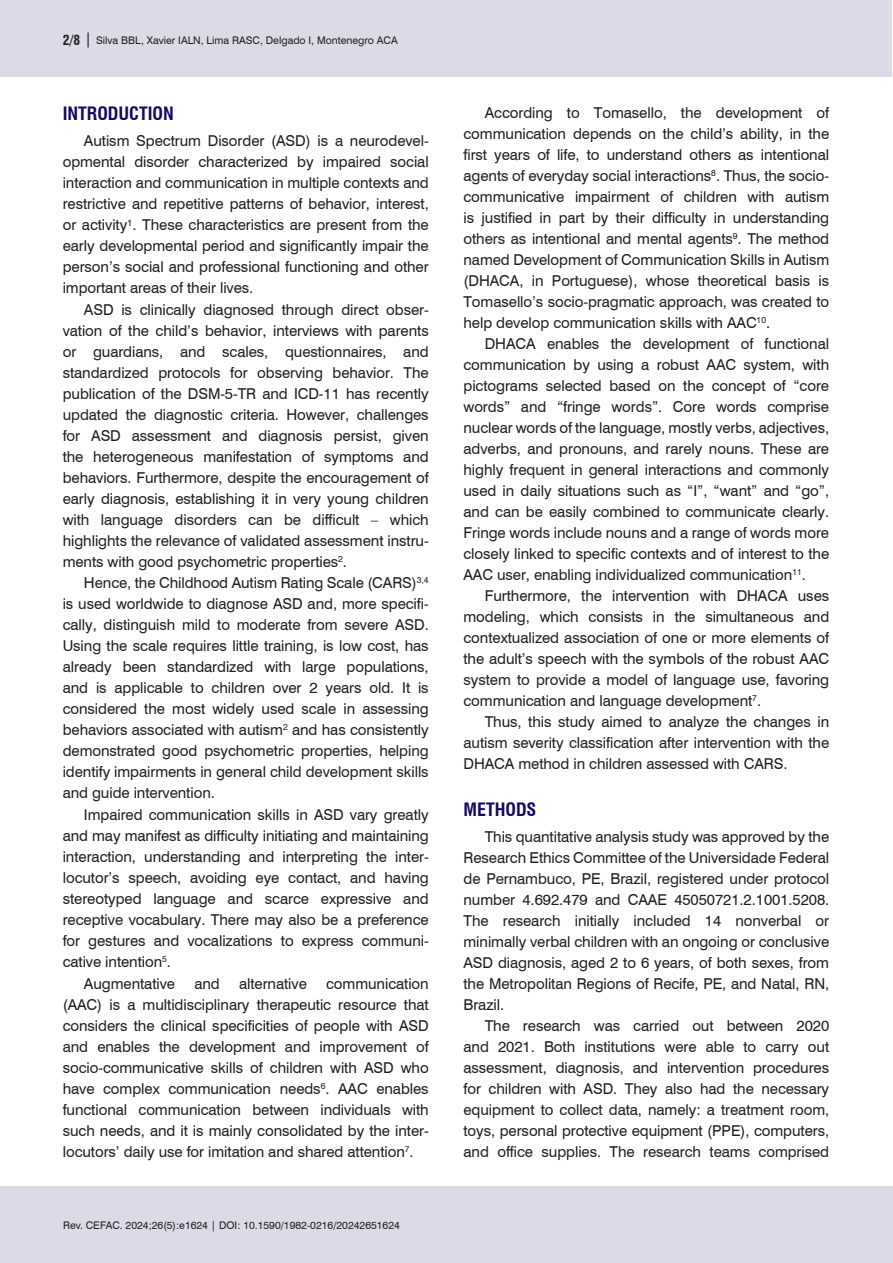
<style>
.page{position:relative;width:893px;height:1263px;background:#fff}
.page>*{position:absolute;margin:0;border:0;box-sizing:border-box;transform-origin:0 0}
.Nivel_1{font:700 condensed 18px "Swiss 721 BT";color:#18085f}
.Corpo_do_texto_INGLES{font:15px/21px "Swiss 721 BT";letter-spacing:-.005em;color:#231f20;text-align:justify}
.t1{font:10.5px "Swiss 721 BT";color:#231f20}
.s1{font-weight:700;font-stretch:condensed;font-size:13.5px}
.s2{font-size:15px}
</style>
<div class="page">
<div style="left:0;top:1186px;width:892px;height:77px;background:#dcdae7"></div>
<div style="left:0;top:0;width:892px;height:77px;background:#dcdae7"></div>
<p class="t1" style="left:63px;top:33px;width:337px"><span class="s1">2/8</span> <span class="s2">|</span> Silva BBL, Xavier IALN, Lima RASC, Delgado I, Montenegro ACA</p>
<p class="Nivel_1" style="left:63px;top:103px;width:113px">INTRODUCTION</p>
<p class="Corpo_do_texto_INGLES" style="left:63px;top:129px;width:368px;text-indent:21px">Autism Spectrum Disorder (ASD) is a neurodevel&shy;opmental disorder characterized by impaired social interaction and communication in multiple contexts and restrictive and repetitive patterns of behavior, interest, or activity¹. These characteristics are present from the early developmental period and significantly impair the person’s social and professional functioning and other important areas of their lives.</p>
<p class="Corpo_do_texto_INGLES" style="left:63px;top:298px;width:368px;text-indent:21px">ASD is clinically diagnosed through direct obser&shy;vation of the child’s behavior, interviews with parents or guardians, and scales, questionnaires, and standardized protocols for observing behavior. The publication of the DSM-5-TR and ICD-11 has recently updated the diagnostic criteria. However, challenges for ASD assessment and diagnosis persist, given the heterogeneous manifestation of symptoms and behaviors. Furthermore, despite the encouragement of early diagnosis, establishing it in very young children with language disorders can be difficult – which highlights the relevance of validated assessment instru&shy;ments with good psychometric properties<sup>2</sup>.</p>
<p class="Corpo_do_texto_INGLES" style="left:63px;top:572px;width:368px;text-indent:21px">Hence, the Childhood Autism Rating Scale (CARS)<sup>3,4 </sup>is used worldwide to diagnose ASD and, more specifi&shy;cally, distinguish mild to moderate from severe ASD.<br>Using the scale requires little training, is low cost, has already been standardized with large populations, and is applicable to children over 2 years old. It is considered the most widely used scale in assessing behaviors associated with autism<sup>2</sup> and has consistently demonstrated good psychometric properties, helping identify impairments in general child development skills and guide intervention.</p>
<p class="Corpo_do_texto_INGLES" style="left:63px;top:803px;width:368px;text-indent:21px">Impaired communication skills in ASD vary greatly and may manifest as difficulty initiating and maintaining interaction, understanding and interpreting the inter&shy;locutor’s speech, avoiding eye contact, and having stereotyped language and scarce expressive and receptive vocabulary. There may also be a preference for gestures and vocalizations to express communi&shy;cative intention<sup>5</sup>.</p>
<p class="Corpo_do_texto_INGLES" style="left:84px;top:972px;width:93px">Augmentative</p>
<p class="Corpo_do_texto_INGLES" style="left:194px;top:972px;width:27px">and</p>
<p class="Corpo_do_texto_INGLES" style="left:239px;top:972px;width:69px">alternative</p>
<p class="Corpo_do_texto_INGLES" style="left:63px;top:972px;width:368px;text-indent:263px">communication (AAC) is a multidisciplinary therapeutic resource that considers the clinical specificities of people with ASD and enables the development and improvement of socio-communicative skills of children with ASD who have complex communication needs<sup>6</sup>. AAC enables functional communication between individuals with such needs, and it is mainly consolidated by the inter&shy;locutors’ daily use for imitation and shared attention<sup>7</sup>.</p>
<p class="t1" style="left:63px;top:1218px;width:338px">Rev. CEFAC. 2024;26(5):e1624 | DOI: 10.1590/1982-0216/20242651624</p>
<p class="Corpo_do_texto_INGLES" style="left:463px;top:101px;width:367px;text-indent:21px">According to Tomasello, the development of communication depends on the child’s ability, in the first years of life, to understand others as intentional agents of everyday social interactions<sup>8</sup>. Thus, the socio&shy;communicative impairment of children with autism is justified in part by their difficulty in understanding others as intentional and mental agents<sup>9</sup>. The method named Development of Communication Skills in Autism (DHACA, in Portuguese), whose theoretical basis is Tomasello’s socio-pragmatic approach, was created to help develop communication skills with AAC<sup>10</sup>.</p>
<p class="Corpo_do_texto_INGLES" style="left:463px;top:332px;width:367px;text-indent:21px">DHACA enables the development of functional communication by using a robust AAC system, with pictograms selected based on the concept of “core words” and “fringe words”. Core words comprise nuclear words of the language, mostly verbs, adjectives, adverbs, and pronouns, and rarely nouns. These are highly frequent in general interactions and commonly used in daily situations such as “I”, “want” and “go”, and can be easily combined to communicate clearly.<br>Fringe words include nouns and a range of words more closely linked to specific contexts and of interest to the AAC user, enabling individualized communication<sup>11</sup>.</p>
<p class="Corpo_do_texto_INGLES" style="left:463px;top:584px;width:367px;text-indent:21px">Furthermore, the intervention with DHACA uses modeling, which consists in the simultaneous and contextualized association of one or more elements of the adult’s speech with the symbols of the robust AAC system to provide a model of language use, favoring communication and language development<sup>7</sup>.</p>
<p class="Corpo_do_texto_INGLES" style="left:463px;top:711px;width:367px;text-indent:21px">Thus, this study aimed to analyze the changes in autism severity classification after intervention with the DHACA method in children assessed with CARS.</p>
<p class="Nivel_1" style="left:463px;top:799px;width:74px">METHODS</p>
<p class="Corpo_do_texto_INGLES" style="left:463px;top:825px;width:367px;text-indent:21px">This quantitative analysis study was approved by the Research Ethics Committee of the Universidade Federal de Pernambuco, PE, Brazil, registered under protocol number 4.692.479 and CAAE 45050721.2.1001.5208.<br>The research initially included 14 nonverbal or minimally verbal children with an ongoing or conclusive ASD diagnosis, aged 2 to 6 years, of both sexes, from the Metropolitan Regions of Recife, PE, and Natal, RN, Brazil.</p>
<p class="Corpo_do_texto_INGLES" style="left:463px;top:1014px;width:367px;text-indent:21px">The research was carried out between 2020 and 2021. Both institutions were able to carry out assessment, diagnosis, and intervention procedures for children with ASD. They also had the necessary equipment to collect data, namely: a treatment room, toys, personal protective equipment (PPE), computers, and office supplies. The research teams comprised</p>
</div>
